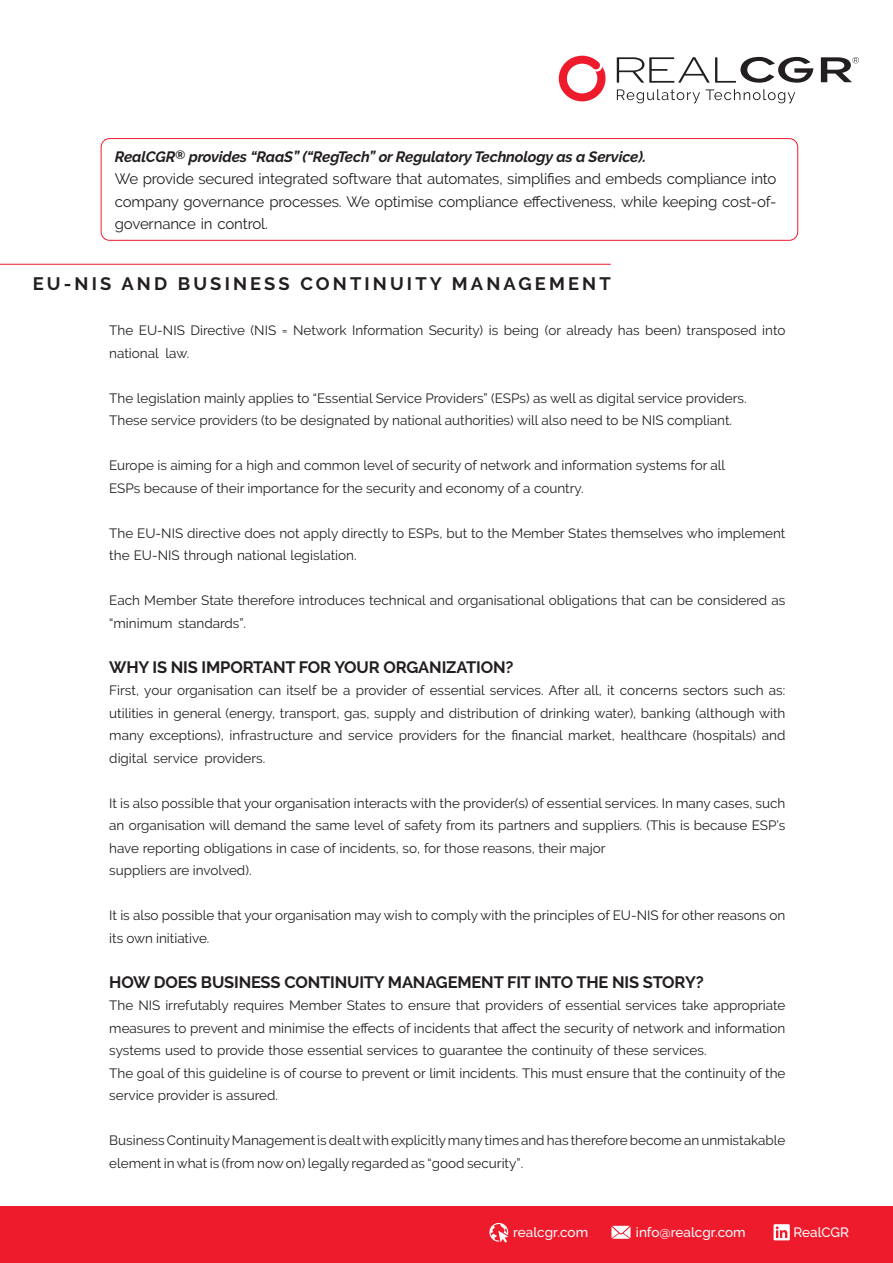
<style>
.page{position:relative;width:893px;height:1263px;background:#fff}
.page>*{position:absolute;margin:0;border:0;box-sizing:border-box;transform-origin:0 0}
.t1{font:700 18px "Raleway";letter-spacing:.17em;color:#231f20}
.t2{font:700 16.5px "Raleway";letter-spacing:-.01em;color:#231f20}
.t3{font:15px/22.5px "Raleway";letter-spacing:-.01em;color:#231f20}
.t4{font:13.5px/22.5px "Raleway";color:#231f20}
.t5{font:500 13.5px "Raleway";color:#fff}
.s1{font-weight:700;font-style:italic}
</style>
<div class="page">
<svg style="left:558px;top:55px;width:301px;height:49px"></svg>
<div style="left:0;top:1206px;width:893px;height:57px;background:#ee1b2d"></div>
<div style="left:101px;top:138px;width:697px;height:103px;border:1px solid #ee1b2d;border-radius:9px"></div>
<hr style="left:0;top:264px;width:611px;height:1px;background:#ee1b2d">
<svg style="left:774px;top:1224px;width:16px;height:16px"></svg>
<svg style="left:611px;top:1226px;width:19px;height:13px"></svg>
<svg style="left:489px;top:1223px;width:19px;height:19px"></svg>
<p class="t3" style="left:115px;top:145px;width:663px"><span class="s1">RealCGR</span><sup>®</sup> <span class="s1">provides “RaaS” (“RegTech” or Regulatory Technology as a Service).<br></span>We provide secured integrated software that automates, simplifies and embeds compliance into company governance processes. We optimise compliance effectiveness, while keeping cost-of&shy;governance in control.</p>
<h1 class="t1" style="left:33px;top:273px;width:580px">EU-NIS AND BUSINESS CONTINUITY MANAGEMENT</h1>
<p class="t4" style="left:109px;top:319px;width:678px">The EU-NIS Directive (NIS = Network Information Security) is being (or already has been) transposed into national law.</p>
<p class="t4" style="left:109px;top:387px;width:639px">The legislation mainly applies to “Essential Service Providers” (ESPs) as well as digital service providers.<br>These service providers (to be designated by national authorities) will also need to be NIS compliant.</p>
<p class="t4" style="left:109px;top:454px;width:617px">Europe is aiming for a high and common level of security of network and information systems for all<br>ESPs because of their importance for the security and economy of a country.</p>
<p class="t4" style="left:109px;top:522px;width:678px">The EU-NIS directive does not apply directly to ESPs, but to the Member States themselves who implement the EU-NIS through national legislation.</p>
<p class="t4" style="left:109px;top:589px;width:678px">Each Member State therefore introduces technical and organisational obligations that can be considered as “minimum standards”.</p>
<p class="t2" style="left:109px;top:657px;width:406px">WHY IS NIS IMPORTANT FOR YOUR ORGANIZATION?</p>
<p class="t4" style="left:109px;top:679px;width:678px;text-align:justify">First, your organisation can itself be a provider of essential services. After all, it concerns sectors such as: utilities in general (energy, transport, gas, supply and distribution of drinking water), banking (although with many exceptions), infrastructure and service providers for the financial market, healthcare (hospitals) and digital service providers.</p>
<p class="t4" style="left:109px;top:792px;width:678px">It is also possible that your organisation interacts with the provider(s) of essential services. In many cases, such an organisation will demand the same level of safety from its partners and suppliers. (This is because ESP’s have reporting obligations in case of incidents, so, for those reasons, their major<br>suppliers are involved).</p>
<p class="t4" style="left:109px;top:904px;width:678px">It is also possible that your organisation may wish to comply with the principles of EU-NIS for other reasons on its own initiative.</p>
<p class="t2" style="left:109px;top:972px;width:596px">HOW DOES BUSINESS CONTINUITY MANAGEMENT FIT INTO THE NIS STORY?</p>
<p class="t4" style="left:109px;top:994px;width:678px">The NIS irrefutably requires Member States to ensure that providers of essential services take appropriate measures to prevent and minimise the effects of incidents that affect the security of network and information systems used to provide those essential services to guarantee the continuity of these services.<br>The goal of this guideline is of course to prevent or limit incidents. This must ensure that the continuity of the service provider is assured.</p>
<p class="t4" style="left:109px;top:1129px;width:678px">Business Continuity Management is dealt with explicitly many times and has therefore become an unmistakable element in what is (from now on) legally regarded as “good security”.</p>
<p class="t5" style="left:513px;top:1224px;width:76px">realcgr.com</p>
<p class="t5" style="left:636px;top:1224px;width:111px">info@realcgr.com</p>
<p class="t5" style="left:794px;top:1224px;width:57px">RealCGR</p>
</div>
